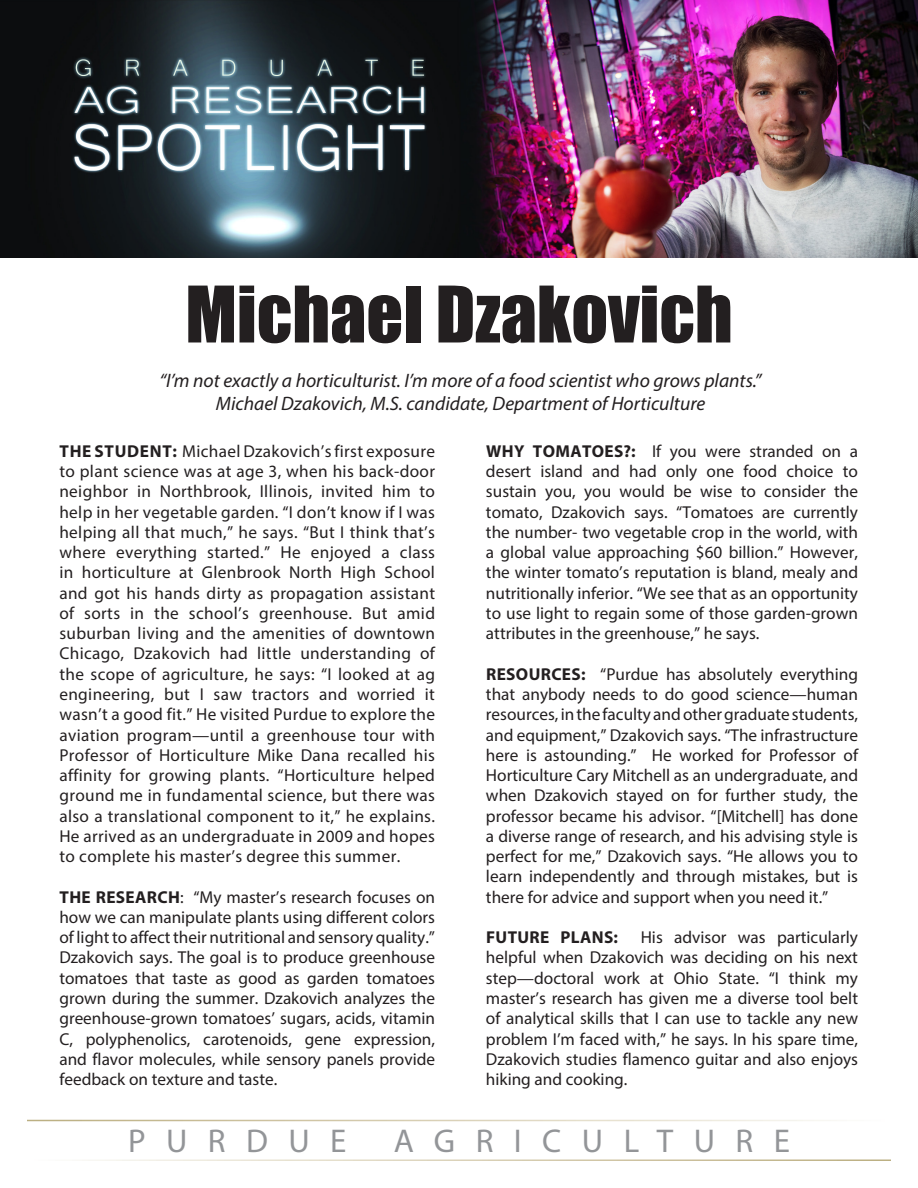
<style>
.page{position:relative;width:918px;height:1188px;background:#fff}
.page>*{position:absolute;margin:0;border:0;box-sizing:border-box;transform-origin:0 0}
.t1{font:72px "Impact";color:#231f20}
.t2{font:33px "Myriad Pro";letter-spacing:.62em;color:#939598}
.t3{font:italic 19.5px/23.4px "Myriad Pro";color:#231f20;text-align:center}
.t4{font:17.25px/20.2px "Myriad Pro";color:#231f20;text-align:justify}
.t5{font:700 17.25px "Myriad Pro";letter-spacing:.02em;color:#231f20}
.s1{font-weight:700}
</style>
<div class="page">
<img style="left:0;top:0;width:918px;height:257px">
<h1 class="t1" style="left:185px;top:258px;width:549px">Michael Dzakovich</h1>
<p class="t3" style="left:160px;top:368px;width:603px">“I’m not exactly a horticulturist. I’m more of a food scientist who grows plants.”<br>Michael Dzakovich, M.S. candidate, Department of Horticulture</p>
<p class="t4" style="left:59px;top:441px;width:377px"><span class="s1">THE STUDENT:</span> Michael Dzakovich’s first exposure to plant science was at age 3, when his back-door neighbor in Northbrook, Illinois, invited him to help in her vegetable garden. “I don’t know if I was helping all that much,” he says. “But I think that’s where everything started.” He enjoyed a class in horticulture at Glenbrook North High School and got his hands dirty as propagation assistant of sorts in the school’s greenhouse. But amid suburban living and the amenities of downtown Chicago, Dzakovich had little understanding of the scope of agriculture, he says: “I looked at ag engineering, but I saw tractors and worried it wasn’t a good fit.” He visited Purdue to explore the aviation program—until a greenhouse tour with Professor of Horticulture Mike Dana recalled his affinity for growing plants. “Horticulture helped ground me in fundamental science, but there was also a translational component to it,” he explains.<br>He arrived as an undergraduate in 2009 and hopes to complete his master’s degree this summer.</p>
<p class="t4" style="left:59px;top:886px;width:377px"><span class="s1">THE RESEARCH</span>: “My master’s research focuses on how we can manipulate plants using different colors of light to affect their nutritional and sensory quality.” Dzakovich says. The goal is to produce greenhouse tomatoes that taste as good as garden tomatoes grown during the summer. Dzakovich analyzes the greenhouse-grown tomatoes’ sugars, acids, vitamin C, polyphenolics, carotenoids, gene expression, and flavor molecules, while sensory panels provide feedback on texture and taste.</p>
<p class="t4" style="left:486px;top:441px;width:374px"><span class="s1">WHY TOMATOES?:</span> If you were stranded on a desert island and had only one food choice to sustain you, you would be wise to consider the tomato, Dzakovich says. “Tomatoes are currently the number- two vegetable crop in the world, with a global value approaching $60 billion.” However, the winter tomato’s reputation is bland, mealy and nutritionally inferior. “We see that as an opportunity to use light to regain some of those garden-grown attributes in the greenhouse,” he says.</p>
<p class="t4" style="left:486px;top:664px;width:374px"><span class="s1">RESOURCES:</span> “Purdue has absolutely everything that anybody needs to do good science—human resources, in the faculty and other graduate students, and equipment,” Dzakovich says. “The infrastructure here is astounding.” He worked for Professor of Horticulture Cary Mitchell as an undergraduate, and when Dzakovich stayed on for further study, the professor became his advisor. “[Mitchell] has done a diverse range of research, and his advising style is perfect for me,” Dzakovich says. “He allows you to learn independently and through mistakes, but is there for advice and support when you need it.”</p>
<p class="t5" style="left:486px;top:926px;width:133px">FUTURE PLANS:</p>
<p class="t4" style="left:486px;top:927px;width:374px;text-indent:155px">His advisor was particularly helpful when Dzakovich was deciding on his next step—doctoral work at Ohio State. “I think my master’s research has given me a diverse tool belt of analytical skills that I can use to tackle any new problem I’m faced with,” he says. In his spare time, Dzakovich studies flamenco guitar and also enjoys hiking and cooking.</p>
<h2 class="t2" style="left:128px;top:1121px;width:220px">PURDUE</h2>
<h2 class="t2" style="left:394px;top:1121px;width:398px">AGRICULTURE</h2>
</div>
